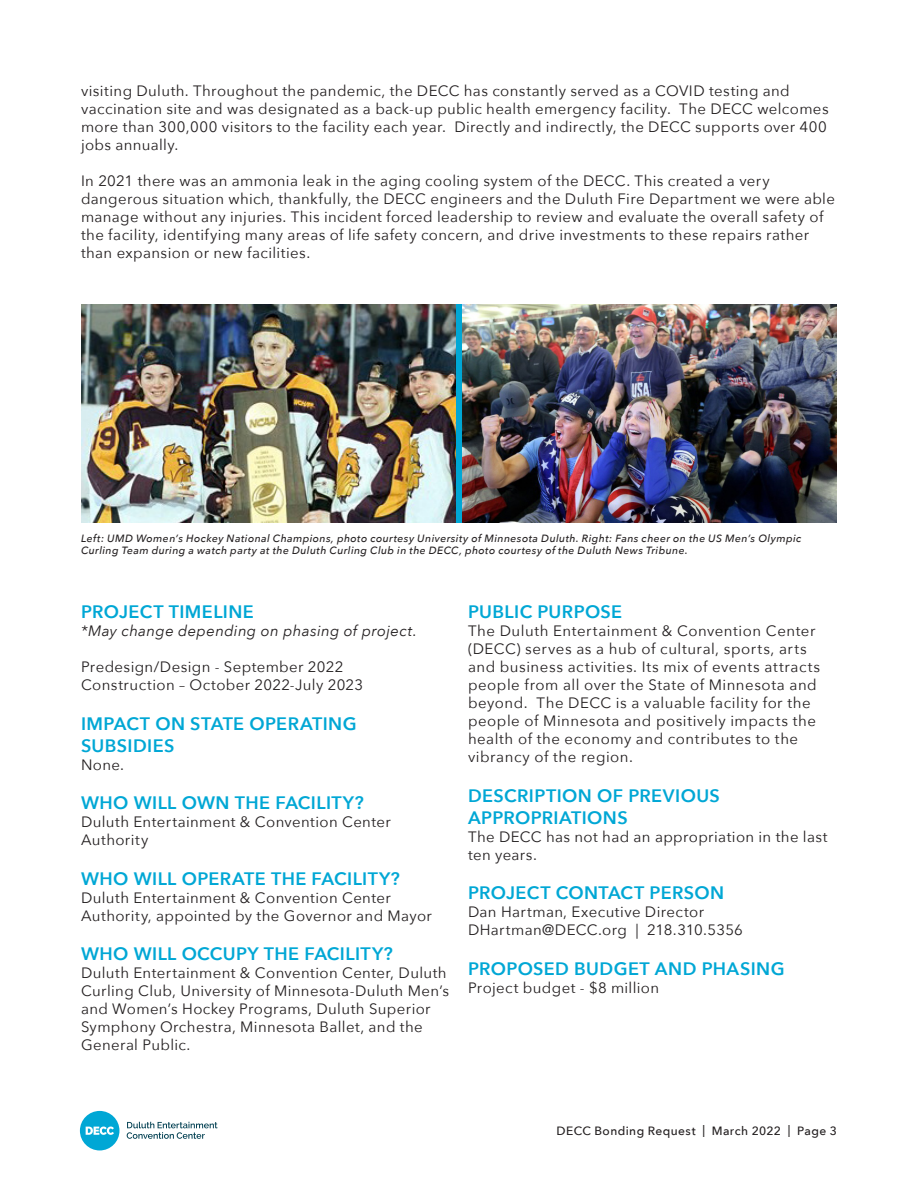
<style>
.page{position:relative;width:918px;height:1188px;background:#fff}
.page>*{position:absolute;margin:0;border:0;box-sizing:border-box;transform-origin:0 0}
.t1{font:600 18px/21.6px "Avenir Next";letter-spacing:.025em;color:#00a7d5}
.t2{font:15px/18px "Avenir Next";letter-spacing:.025em;color:#231f20}
.t3{font:italic 15px "Avenir Next";letter-spacing:.02em;color:#231f20}
.t4{font:500 12px "Avenir Next";letter-spacing:.035em;color:#231f20}
.t5{font:italic 500 10.5px/12.6px "Avenir Next";letter-spacing:.04em;color:#231f20}
</style>
<div class="page">
<svg style="left:127px;top:1122px;width:91px;height:17px"></svg>
<div style="left:80px;top:1111px;width:39px;height:39px;background:#00a7d5;border-radius:50%"></div>
<svg style="left:86px;top:1127px;width:28px;height:8px"></svg>
<img style="left:462px;top:304px;width:375px;height:218px">
<img style="left:81px;top:304px;width:375px;height:218px">
<div style="left:456px;top:304px;width:6px;height:218px;background:#00a7d5"></div>
<p class="t2" style="left:81px;top:81px;width:749px">visiting Duluth. Throughout the pandemic, the DECC has constantly served as a COVID testing and vaccination site and was designated as a back-up public health emergency facility. The DECC welcomes more than 300,000 visitors to the facility each year. Directly and indirectly, the DECC supports over 400 jobs annually.</p>
<p class="t2" style="left:81px;top:171px;width:756px">In 2021 there was an ammonia leak in the aging cooling system of the DECC. This created a very dangerous situation which, thankfully, the DECC engineers and the Duluth Fire Department we were able manage without any injuries. This incident forced leadership to review and evaluate the overall safety of the facility, identifying many areas of life safety concern, and drive investments to these repairs rather than expansion or new facilities.</p>
<p class="t5" style="left:81px;top:531px;width:722px">Left: UMD Women’s Hockey National Champions, photo courtesy University of Minnesota Duluth. Right: Fans cheer on the US Men’s Olympic<br>Curling Team during a watch party at the Duluth Curling Club in the DECC, photo courtesy of the Duluth News Tribune.</p>
<p class="t1" style="left:81px;top:601px;width:174px">PROJECT TIMELINE</p>
<p class="t3" style="left:81px;top:619px;width:337px">*May change depending on phasing of project.</p>
<p class="t2" style="left:81px;top:658px;width:264px">Predesign/Design - September 2022</p>
<p class="t2" style="left:81px;top:676px;width:284px">Construction – October 2022-July 2023</p>
<p class="t1" style="left:81px;top:712px;width:277px">IMPACT ON STATE OPERATING<br>SUBSIDIES</p>
<p class="t2" style="left:81px;top:755px;width:45px">None.</p>
<p class="t1" style="left:81px;top:792px;width:284px">WHO WILL OWN THE FACILITY?</p>
<p class="t2" style="left:81px;top:812px;width:311px">Duluth Entertainment &amp; Convention Center<br>Authority</p>
<p class="t1" style="left:81px;top:867px;width:320px">WHO WILL OPERATE THE FACILITY?</p>
<p class="t2" style="left:81px;top:888px;width:353px">Duluth Entertainment &amp; Convention Center<br>Authority, appointed by the Governor and Mayor</p>
<p class="t1" style="left:81px;top:943px;width:313px">WHO WILL OCCUPY THE FACILITY?</p>
<p class="t2" style="left:81px;top:964px;width:370px">Duluth Entertainment &amp; Convention Center, Duluth Curling Club, University of Minnesota-Duluth Men’s and Women’s Hockey Programs, Duluth Superior Symphony Orchestra, Minnesota Ballet, and the General Public.</p>
<p class="t1" style="left:468px;top:601px;width:156px">PUBLIC PURPOSE</p>
<p class="t2" style="left:468px;top:622px;width:354px">The Duluth Entertainment &amp; Convention Center (DECC) serves as a hub of cultural, sports, arts and business activities. Its mix of events attracts people from all over the State of Minnesota and beyond. The DECC is a valuable facility for the people of Minnesota and positively impacts the health of the economy and contributes to the vibrancy of the region.</p>
<p class="t1" style="left:468px;top:784px;width:253px">DESCRIPTION OF PREVIOUS<br>APPROPRIATIONS</p>
<p class="t2" style="left:468px;top:827px;width:361px">The DECC has not had an appropriation in the last ten years.</p>
<p class="t1" style="left:468px;top:882px;width:258px">PROJECT CONTACT PERSON</p>
<p class="t2" style="left:468px;top:902px;width:238px">Dan Hartman, Executive Director</p>
<p class="t2" style="left:468px;top:920px;width:277px">DHartman@DECC.org | 218.310.5356</p>
<p class="t1" style="left:468px;top:957px;width:318px">PROPOSED BUDGET AND PHASING</p>
<p class="t2" style="left:468px;top:978px;width:193px">Project budget - $8 million</p>
<p class="t4" style="left:557px;top:1121px;width:282px">DECC Bonding Request | March 2022 | Page 3</p>
</div>
